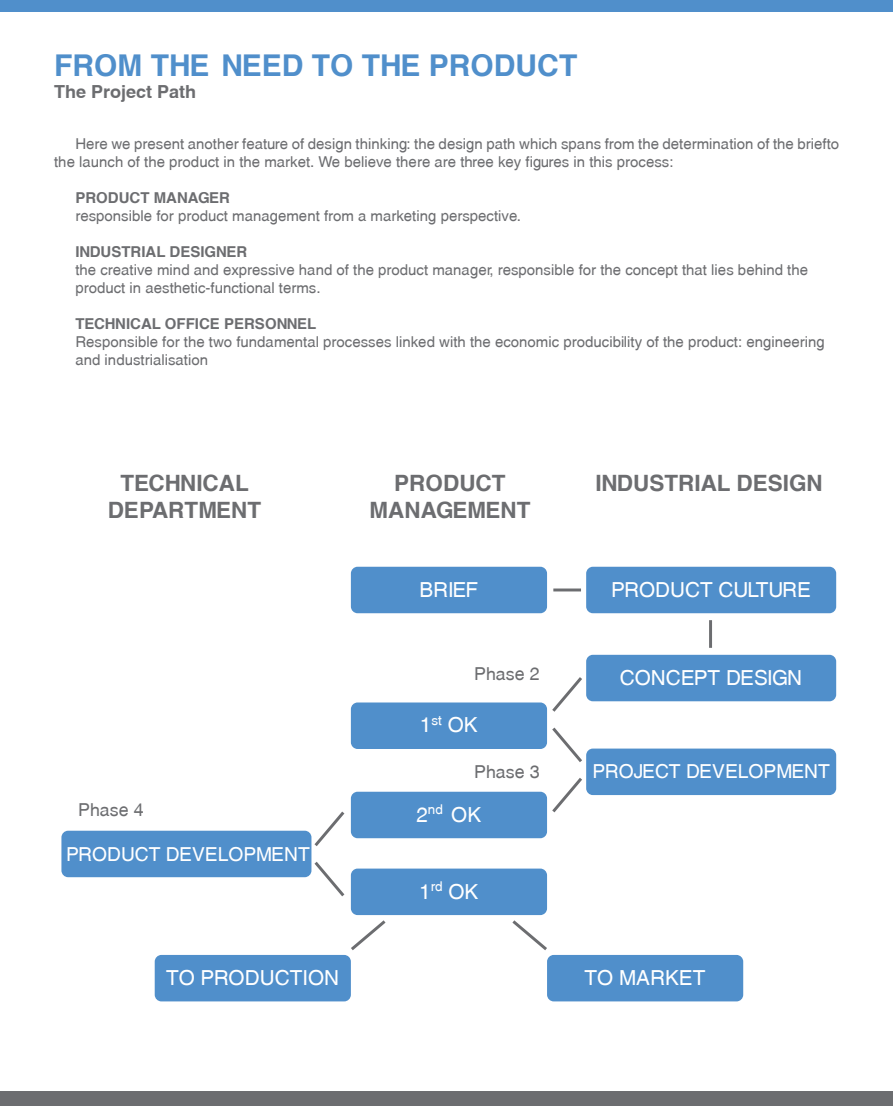
<style>
.page{position:relative;width:893px;height:1106px;background:#fff}
.page>*{position:absolute;margin:0;border:0;box-sizing:border-box;transform-origin:0 0}
.t1{font:700 30px "Swansea";color:#508fcb}
.t2{font:700 22.5px/27px "Swansea";color:#6c6d70;text-align:center}
.t3{font:20.7px "Swansea";color:#fff}
.t4{font:19.2px "Swansea";color:#fff}
.t5{font:700 18px "Swansea";color:#6c6d70}
.t6{font:17.85px "Swansea";color:#6c6d70}
.t7{font:15px/18px "Swansea";color:#6c6d70}
.t8{font:700 15px "Swansea";color:#6c6d70}
</style>
<div class="page">
<div style="left:351px;top:567px;width:196px;height:46px;background:#508fcb;border-radius:7px"></div>
<div style="left:351px;top:702px;width:196px;height:47px;background:#508fcb;border-radius:7px"></div>
<div style="left:351px;top:791px;width:196px;height:47px;background:#508fcb;border-radius:7px"></div>
<div style="left:351px;top:868px;width:196px;height:47px;background:#508fcb;border-radius:7px"></div>
<div style="left:155px;top:955px;width:196px;height:46px;background:#508fcb;border-radius:7px"></div>
<div style="left:547px;top:955px;width:196px;height:46px;background:#508fcb;border-radius:7px"></div>
<div style="left:586px;top:567px;width:250px;height:46px;background:#508fcb;border-radius:7px"></div>
<div style="left:586px;top:655px;width:250px;height:46px;background:#508fcb;border-radius:7px"></div>
<div style="left:61px;top:830px;width:250px;height:47px;background:#508fcb;border-radius:7px"></div>
<div style="left:586px;top:748px;width:250px;height:47px;background:#508fcb;border-radius:7px"></div>
<hr style="left:553px;top:588px;width:28px;height:3px;background:#6c6d70">
<hr style="left:709px;top:620px;width:3px;height:28px;background:#6c6d70">
<svg style="left:552px;top:677px;width:30px;height:35px"></svg>
<svg style="left:552px;top:778px;width:30px;height:35px"></svg>
<svg style="left:311px;top:811px;width:34px;height:38px"></svg>
<svg style="left:512px;top:920px;width:35px;height:31px"></svg>
<svg style="left:552px;top:727px;width:30px;height:35px"></svg>
<svg style="left:311px;top:858px;width:34px;height:39px"></svg>
<svg style="left:351px;top:920px;width:35px;height:31px"></svg>
<div style="left:0;top:0;width:893px;height:11px;background:#508fcb"></div>
<div style="left:0;top:1091px;width:893px;height:15px;background:#6c6d70"></div>
<h1 class="t1" style="left:54px;top:47px;width:525px">FROM THE NEED TO THE PRODUCT</h1>
<p class="t5" style="left:54px;top:80px;width:144px">The Project Path</p>
<p class="t7" style="left:54px;top:135px;width:786px;text-indent:21px">Here we present another feature of design thinking: the design path which spans from the determination of the briefto the launch of the product in the market. We believe there are three key figures in this process:</p>
<p class="t8" style="left:75px;top:189px;width:156px">PRODUCT MANAGER</p>
<p class="t7" style="left:75px;top:207px;width:447px">responsible for product management from a marketing perspective.</p>
<p class="t8" style="left:75px;top:243px;width:173px">INDUSTRIAL DESIGNER</p>
<p class="t7" style="left:75px;top:261px;width:734px">the creative mind and expressive hand of the product manager, responsible for the concept that lies behind the product in aesthetic-functional terms.</p>
<p class="t8" style="left:75px;top:315px;width:242px">TECHNICAL OFFICE PERSONNEL</p>
<p class="t7" style="left:75px;top:333px;width:751px">Responsible for the two fundamental processes linked with the economic producibility of the product: engineering and industrialisation</p>
<h2 class="t2" style="left:108px;top:469px;width:155px">TECHNICAL<br>DEPARTMENT</h2>
<h2 class="t2" style="left:369px;top:469px;width:163px">PRODUCT<br>MANAGEMENT</h2>
<h2 class="t2" style="left:595px;top:469px;width:229px">INDUSTRIAL DESIGN</h2>
<p class="t6" style="left:78px;top:798px;width:67px">Phase 4</p>
<p class="t4" style="left:66px;top:842px;width:245px">PRODUCT DEVELOPMENT</p>
<h3 class="t3" style="left:419px;top:577px;width:60px">BRIEF</h3>
<p class="t6" style="left:474px;top:663px;width:67px">Phase 2</p>
<h3 class="t3" style="left:420px;top:713px;width:59px">1<sup>st</sup> OK</h3>
<p class="t6" style="left:474px;top:761px;width:67px">Phase 3</p>
<h3 class="t3" style="left:416px;top:802px;width:66px">2<sup>nd</sup> OK</h3>
<h3 class="t3" style="left:419px;top:879px;width:61px">1<sup>rd</sup> OK</h3>
<h3 class="t3" style="left:611px;top:577px;width:201px">PRODUCT CULTURE</h3>
<h3 class="t3" style="left:620px;top:665px;width:184px">CONCEPT DESIGN</h3>
<p class="t4" style="left:593px;top:760px;width:239px">PROJECT DEVELOPMENT</p>
<h3 class="t3" style="left:166px;top:965px;width:175px">TO PRODUCTION</h3>
<h3 class="t3" style="left:584px;top:965px;width:122px">TO MARKET</h3>
</div>
